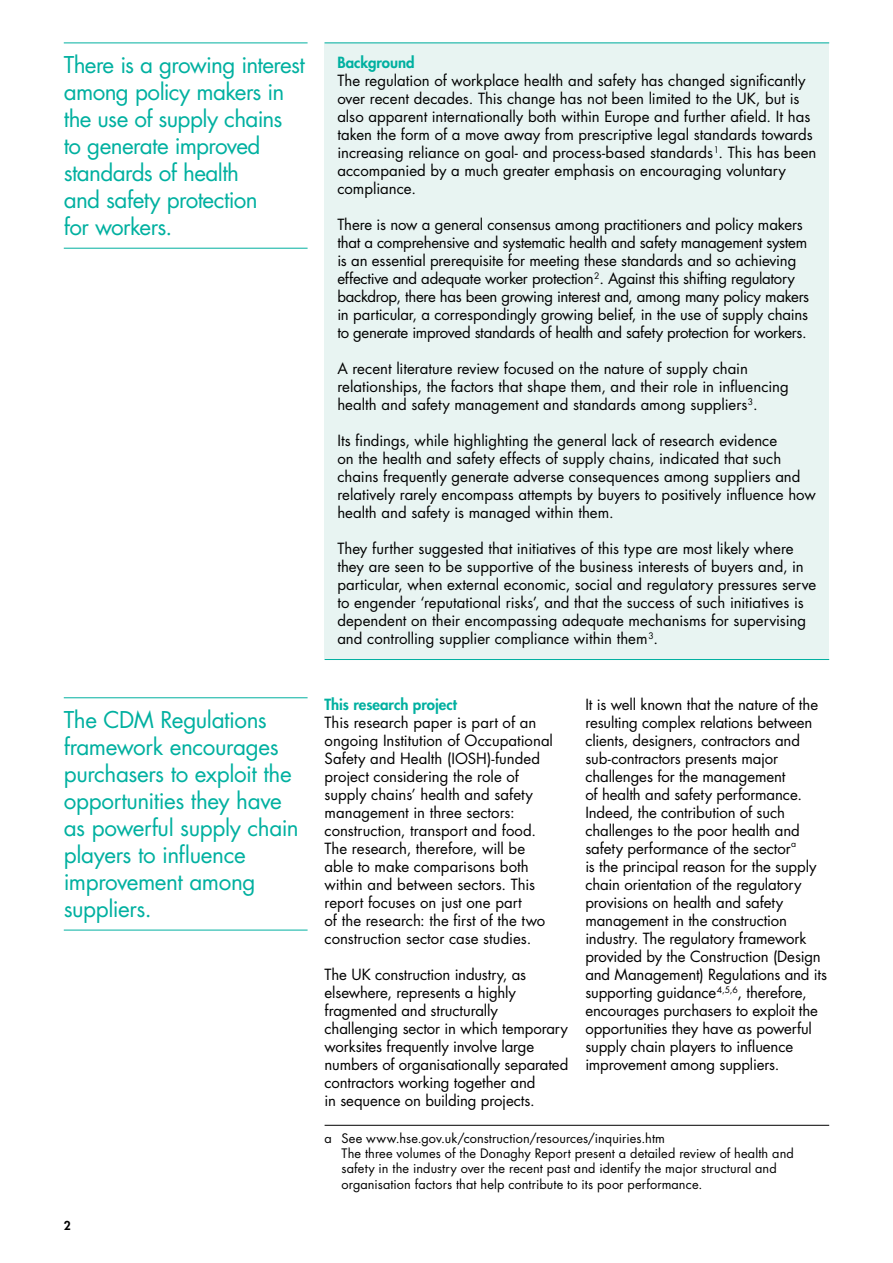
<style>
.page{position:relative;width:893px;height:1263px;background:#fff}
.page>*{position:absolute;margin:0;border:0;box-sizing:border-box;transform-origin:0 0}
.t1{font:22.5px/27px "Futura Std";letter-spacing:-.025em;color:#00b0a0}
.Body_copy{font:15px/18px "Futura Std";letter-spacing:-.005em;color:#000}
.Heading_two{font:800 15px "Futura Std";color:#00b0a0}
.t2{font:12.75px/15.3px "Futura Std";letter-spacing:.01em;color:#000}
.t3{font:800 12px "Futura Std";color:#000}
</style>
<div class="page">
<div style="left:325px;top:43px;width:504px;height:616px;background:#e8f4f2"></div>
<hr style="left:325px;top:43px;width:504px;height:1px;background:#00b0a0">
<hr style="left:325px;top:659px;width:504px;height:1px;background:#00b0a0">
<hr style="left:325px;top:1125px;width:504px;height:1px;background:#000">
<hr style="left:64px;top:43px;width:244px;height:1px;background:#00b0a0">
<hr style="left:64px;top:248px;width:244px;height:1px;background:#00b0a0">
<hr style="left:64px;top:697px;width:244px;height:1px;background:#00b0a0">
<hr style="left:64px;top:930px;width:244px;height:1px;background:#00b0a0">
<h1 class="t1" style="left:64px;top:52px;width:243px">There is a growing interest among policy makers in the use of supply chains to generate improved standards of health<br>and safety protection<br>for workers.</h1>
<p class="Heading_two" style="left:337px;top:53px;width:79px">Background</p>
<p class="Body_copy" style="left:337px;top:71px;width:481px">The regulation of workplace health and safety has changed significantly over recent decades. This change has not been limited to the UK, but is also apparent internationally both within Europe and further afield. It has taken the form of a move away from prescriptive legal standards towards increasing reliance on goal- and process-based standards<sup>1</sup>. This has been accompanied by a much greater emphasis on encouraging voluntary compliance.</p>
<p class="Body_copy" style="left:337px;top:215px;width:473px">There is now a general consensus among practitioners and policy makers that a comprehensive and systematic health and safety management system is an essential prerequisite for meeting these standards and so achieving effective and adequate worker protection<sup>2</sup>. Against this shifting regulatory backdrop, there has been growing interest and, among many policy makers in particular, a correspondingly growing belief, in the use of supply chains to generate improved standards of health and safety protection for workers.</p>
<p class="Body_copy" style="left:337px;top:359px;width:453px">A recent literature review focused on the nature of supply chain relationships, the factors that shape them, and their role in influencing health and safety management and standards among suppliers<sup>3</sup>.</p>
<p class="Body_copy" style="left:337px;top:431px;width:480px">Its findings, while highlighting the general lack of research evidence<br>on the health and safety effects of supply chains, indicated that such chains frequently generate adverse consequences among suppliers and relatively rarely encompass attempts by buyers to positively influence how health and safety is managed within them.</p>
<p class="Body_copy" style="left:337px;top:539px;width:480px">They further suggested that initiatives of this type are most likely where they are seen to be supportive of the business interests of buyers and, in particular, when external economic, social and regulatory pressures serve to engender ‘reputational risks’, and that the success of such initiatives is dependent on their encompassing adequate mechanisms for supervising and controlling supplier compliance within them<sup>3</sup>.</p>
<h1 class="t1" style="left:64px;top:706px;width:236px">The CDM Regulations framework encourages purchasers to exploit the opportunities they have as powerful supply chain players to influence improvement among suppliers.</h1>
<p class="t3" style="left:64px;top:1218px;width:8px">2</p>
<p class="Heading_two" style="left:325px;top:695px;width:134px">This research project</p>
<p class="Body_copy" style="left:325px;top:713px;width:230px">This research paper is part of an ongoing Institution of Occupational Safety and Health (IOSH)-funded project considering the role of supply chains’ health and safety management in three sectors: construction, transport and food.<br>The research, therefore, will be able to make comparisons both within and between sectors. This report focuses on just one part<br>of the research: the first of the two construction sector case studies.</p>
<p class="Body_copy" style="left:325px;top:965px;width:245px">The UK construction industry, as elsewhere, represents a highly fragmented and structurally challenging sector in which temporary worksites frequently involve large numbers of organisationally separated contractors working together and<br>in sequence on building projects.</p>
<p class="Body_copy" style="left:585px;top:695px;width:243px">It is well known that the nature of the resulting complex relations between clients, designers, contractors and sub-contractors presents major challenges for the management<br>of health and safety performance.<br>Indeed, the contribution of such challenges to the poor health and safety performance of the sector<sup>a<br></sup>is the principal reason for the supply chain orientation of the regulatory provisions on health and safety management in the construction industry. The regulatory framework provided by the Construction (Design and Management) Regulations and its supporting guidance<sup>4,5,6</sup>, therefore, encourages purchasers to exploit the opportunities they have as powerful supply chain players to influence improvement among suppliers.</p>
<p class="t2" style="left:342px;top:1130px;width:454px;text-indent:-17px">a See www.hse.gov.uk/construction/resources/inquiries.htm<br>The three volumes of the Donaghy Report present a detailed review of health and safety in the industry over the recent past and identify the major structural and organisation factors that help contribute to its poor performance.</p>
</div>
